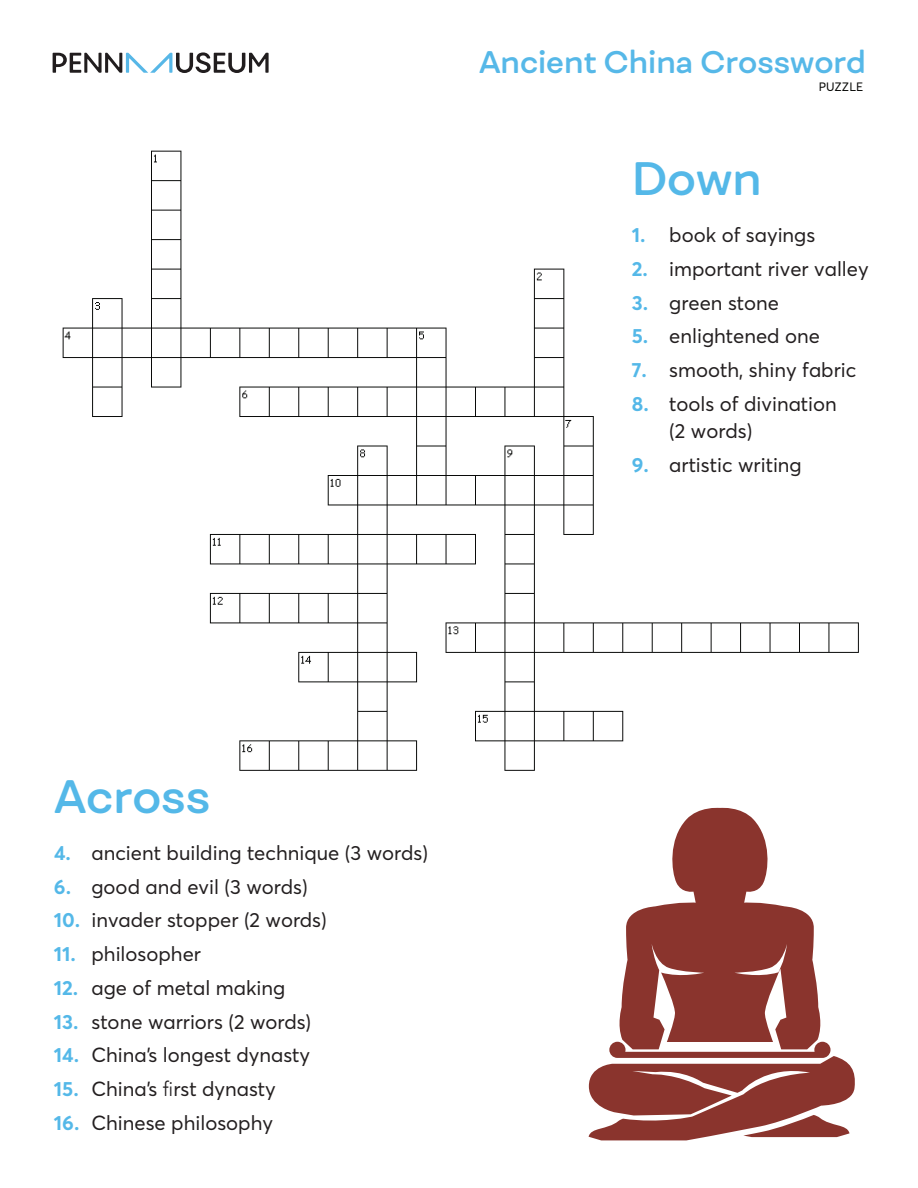
<style>
.page{position:relative;width:918px;height:1188px;background:#fff}
.page>*{position:absolute;margin:0;border:0;box-sizing:border-box;transform-origin:0 0}
.t1{font:600 45px "Fibra One";color:#54b8e8}
.t2{font:600 30px "Fibra One";color:#56b8e8}
.t3{font:20.25px/27px "Averta PE";color:#231f20}
.t4{font:12px "Averta PE";color:#040503}
.s1{font-weight:700;color:#54b8e8}
.s2{font-family:"Avenir";font-weight:300}
</style>
<div class="page">
<img style="left:62px;top:150px;width:797px;height:621px">
<svg style="left:616px;top:807px;width:207px;height:235px;fill:#8a342d"></svg>
<svg style="left:589px;top:1042px;width:266px;height:98px"></svg>
<svg style="left:53px;top:52px;width:216px;height:21px"></svg>
<h2 class="t2" style="left:479px;top:43px;width:389px">Ancient China Crossword</h2>
<p class="t4" style="left:819px;top:78px;width:46px">PUZZLE</p>
<h1 class="t1" style="left:632px;top:151px;width:131px">Down</h1>
<p class="t3" style="left:632px;top:221px;width:185px"><span class="s1">1.</span> book of sayings</p>
<p class="t3" style="left:632px;top:254px;width:238px"><span class="s1">2.</span> important river valley</p>
<p class="t3" style="left:632px;top:288px;width:149px"><span class="s1">3.</span> green stone</p>
<p class="t3" style="left:632px;top:322px;width:190px"><span class="s1">5.</span> enlightened one</p>
<p class="t3" style="left:632px;top:356px;width:226px"><span class="s1">7.</span> smooth, shiny fabric</p>
<p class="t3" style="left:669px;top:389px;width:169px;text-indent:-38px"><span class="s1">8.</span> tools of divination (2 words)</p>
<p class="t3" style="left:632px;top:450px;width:171px"><span class="s1">9.</span> artistic writing</p>
<h1 class="t1" style="left:54px;top:768px;width:158px">Across</h1>
<p class="t3" style="left:54px;top:838px;width:376px"><span class="s1">4.</span> ancient building technique (3 words)</p>
<p class="t3" style="left:54px;top:872px;width:255px"><span class="s1">6.</span> good and evil (3 words)</p>
<p class="t3" style="left:54px;top:906px;width:274px"><span class="s1">10.</span> invader stopper (2 words)</p>
<p class="t3" style="left:54px;top:940px;width:149px"><span class="s1">11.</span> philosopher</p>
<p class="t3" style="left:54px;top:973px;width:233px"><span class="s1">12.</span> age of metal making</p>
<p class="t3" style="left:54px;top:1007px;width:259px"><span class="s1">13.</span> stone warriors (2 words)</p>
<p class="t3" style="left:54px;top:1041px;width:258px"><span class="s1">14.</span> China’s longest dynasty</p>
<p class="t3" style="left:54px;top:1075px;width:223px"><span class="s1">15.</span> China’s <span class="s2">fi</span>rst dynasty</p>
<p class="t3" style="left:54px;top:1108px;width:221px"><span class="s1">16.</span> Chinese philosophy</p>
</div>
